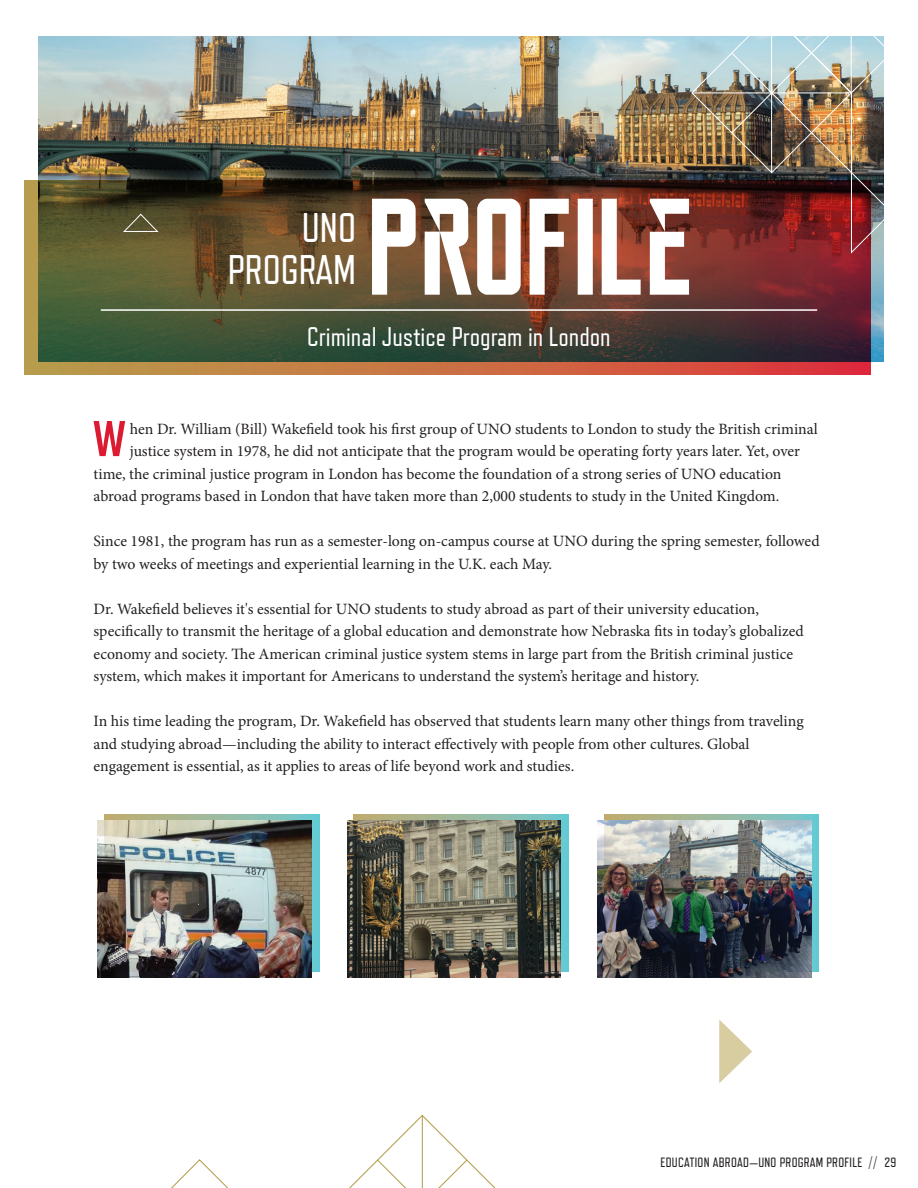
<style>
.page{position:relative;width:918px;height:1188px;background:#fff}
.page>*{position:absolute;margin:0;border:0;box-sizing:border-box;transform-origin:0 0}
.t1{font:700 137.1px "Reckoner";color:#fff}
.t2{font:700 50.1px "Refrigerator Deluxe";color:#dc1a32}
.t3{font:41.4px "Refrigerator Deluxe";color:#fff}
.t4{font:27px "Refrigerator Deluxe";color:#fff}
.t5{font:15.75px/22.5px "Minion Pro";color:#231f20}
.t6{font:13.5px "Refrigerator Deluxe";letter-spacing:.02em;color:#231f20}
</style>
<div class="page">
<svg style="left:171px;top:1159px;width:58px;height:29px"></svg>
<svg style="left:349px;top:1115px;width:147px;height:73px"></svg>
<img style="left:38px;top:36px;width:846px;height:326px">
<img style="left:25px;top:180px;width:846px;height:194px">
<hr style="left:101px;top:309px;width:716px;height:2px;background:#fff">
<img style="left:692px;top:36px;width:192px;height:217px">
<svg style="left:719px;top:1020px;width:33px;height:63px"></svg>
<svg style="left:122px;top:213px;width:37px;height:19px"></svg>
<img style="left:98px;top:820px;width:213px;height:157px">
<img style="left:347px;top:820px;width:214px;height:157px">
<img style="left:598px;top:820px;width:213px;height:157px">
<img style="left:105px;top:814px;width:214px;height:157px">
<svg style="left:354px;top:814px;width:215px;height:157px"></svg>
<img style="left:604px;top:814px;width:215px;height:157px">
<p class="t3" style="left:302px;top:203px;width:56px">UNO</p>
<p class="t3" style="left:228px;top:245px;width:130px">PROGRAM</p>
<p class="t1" style="left:372px;top:186px;width:327px">PrOFILe</p>
<p class="t4" style="left:307px;top:320px;width:305px">Criminal Justice Program in London</p>
<p class="t2" style="left:93px;top:409px;width:34px">W</p>
<p class="t5" style="left:130px;top:417px;width:690px">hen Dr. William (Bill) Wakefield took his first group of UNO students to London to study the British criminal</p>
<p class="t5" style="left:130px;top:440px;width:672px">justice system in 1978, he did not anticipate that the program would be operating forty years later. Yet, over</p>
<p class="t5" style="left:94px;top:462px;width:689px">time, the criminal justice program in London has become the foundation of a strong series of UNO education</p>
<p class="t5" style="left:94px;top:485px;width:687px">abroad programs based in London that have taken more than 2,000 students to study in the United Kingdom.</p>
<p class="t5" style="left:94px;top:530px;width:728px">Since 1981, the program has run as a semester-long on-campus course at UNO during the spring semester, followed by two weeks of meetings and experiential learning in the U.K. each May.</p>
<p class="t5" style="left:94px;top:597px;width:712px">Dr. Wakefield believes it's essential for UNO students to study abroad as part of their university education, specifically to transmit the heritage of a global education and demonstrate how Nebraska fits in today’s globalized economy and society. The American criminal justice system stems in large part from the British criminal justice system, which makes it important for Americans to understand the system’s heritage and history.</p>
<p class="t5" style="left:94px;top:710px;width:712px">In his time leading the program, Dr. Wakefield has observed that students learn many other things from traveling and studying abroad—including the ability to interact effectively with people from other cultures. Global engagement is essential, as it applies to areas of life beyond work and studies.</p>
<p class="t6" style="left:661px;top:1154px;width:237px">EDUCATION ABROAD—UNO PROGRAM PROFILE // 29</p>
</div>
